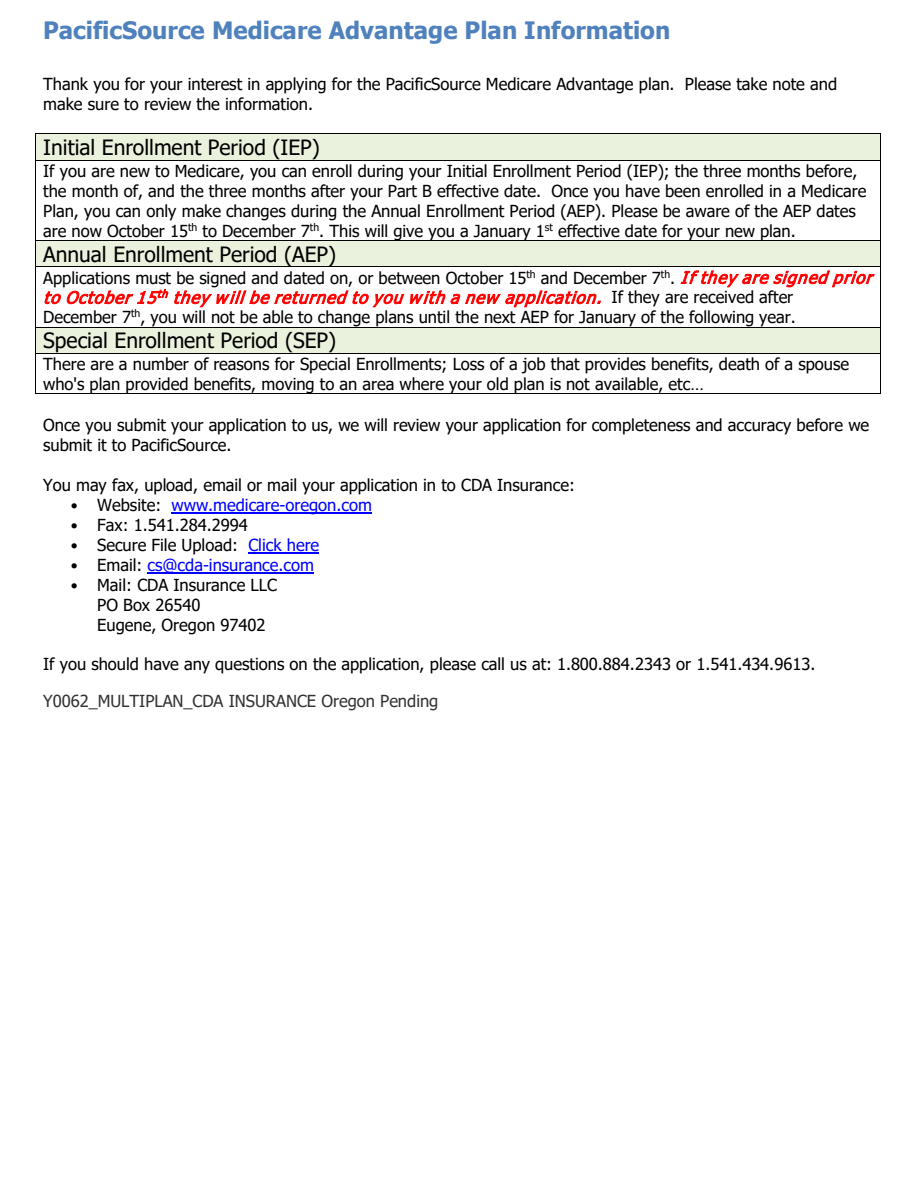
<style>
.page{position:relative;width:918px;height:1188px;background:#fff}
.page>*{position:absolute;margin:0;border:0;box-sizing:border-box;transform-origin:0 0}
.t1{font:700 24px "Tahoma";color:#4f81bd}
.t2{font:21px "Tahoma";color:#000}
.t3{font:16.5px/20px "Tahoma";letter-spacing:-.005em;color:#000}
.t4{font:16.5px "Tahoma";color:#00f}
.t5{font:16.5px "Tahoma";letter-spacing:-.005em;color:#333}
.s1{font-style:italic;color:#f00}
.s2{font-family:"Calibri";color:#000}
.s3{color:#000}
.s4{font-family:"Calibri"}
.s5{color:#00f}
</style>
<div class="page">
<div style="left:43px;top:134px;width:829px;height:26px;background:#eaf1dd"></div>
<hr style="left:35px;top:134px;width:845px;height:1px;background:#000">
<svg style="left:35px;top:135px;width:1px;height:25px"></svg>
<hr style="left:35px;top:160px;width:845px;height:1px;background:#000">
<svg style="left:880px;top:134px;width:1px;height:26px"></svg>
<hr style="left:35px;top:160px;width:1px;height:80px;background:#000">
<hr style="left:880px;top:160px;width:1px;height:80px;background:#000">
<div style="left:43px;top:241px;width:829px;height:25px;background:#eaf1dd"></div>
<hr style="left:35px;top:240px;width:845px;height:1px;background:#000">
<svg style="left:35px;top:241px;width:1px;height:25px"></svg>
<hr style="left:35px;top:266px;width:845px;height:1px;background:#000">
<svg style="left:880px;top:240px;width:1px;height:27px"></svg>
<hr style="left:35px;top:267px;width:1px;height:60px;background:#000">
<hr style="left:880px;top:267px;width:1px;height:60px;background:#000">
<div style="left:43px;top:327px;width:829px;height:26px;background:#eaf1dd"></div>
<hr style="left:35px;top:327px;width:845px;height:1px;background:#000">
<svg style="left:35px;top:328px;width:1px;height:25px"></svg>
<hr style="left:35px;top:353px;width:845px;height:1px;background:#000">
<svg style="left:880px;top:327px;width:1px;height:27px"></svg>
<hr style="left:35px;top:354px;width:1px;height:39px;background:#000">
<hr style="left:35px;top:393px;width:845px;height:1px;background:#000">
<hr style="left:880px;top:354px;width:1px;height:39px;background:#000">
<hr style="left:172px;top:512px;width:200px;height:2px;background:#00f">
<hr style="left:248px;top:552px;width:71px;height:1px;background:#00f">
<hr style="left:148px;top:572px;width:166px;height:1px;background:#00f">
<h2 class="t1" style="left:43px;top:13px;width:629px">PacificSource Medicare Advantage Plan Information</h2>
<p class="t3" style="left:43px;top:75px;width:795px">Thank you for your interest in applying for the PacificSource Medicare Advantage plan. Please take note and make sure to review the information.</p>
<p class="t2" style="left:43px;top:134px;width:278px">Initial Enrollment Period (IEP)</p>
<p class="t3" style="left:43px;top:162px;width:825px">If you are new to Medicare, you can enroll during your Initial Enrollment Period (IEP); the three months before, the month of, and the three months after your Part B effective date. Once you have been enrolled in a Medicare Plan, you can only make changes during the Annual Enrollment Period (AEP). Please be aware of the AEP dates are now October 15<sup>th</sup> to December 7<sup>th</sup>. This will give you a January 1<sup>st</sup> effective date for your new plan.</p>
<p class="t2" style="left:43px;top:240px;width:295px">Annual Enrollment Period (AEP)</p>
<p class="t3" style="left:43px;top:268px;width:838px">Applications must be signed and dated on, or between October 15<sup>th</sup> and December 7<sup>th</sup>. <span class="s1">Iftheyaresignedprior toOctober15</span><sup>th</sup> <span class="s1">theywillbereturnedtoyouwithanew application.</span> I f t h e y a r e r e c e i v e d a ft e r<br>December 7<sup>th</sup>, you will not be able to change plans until the next AEP for January of the following year.</p>
<p class="t2" style="left:43px;top:327px;width:295px">Special Enrollment Period (SEP)</p>
<p class="t3" style="left:43px;top:355px;width:807px">There are a number of reasons for Special Enrollments; Loss of a job that provides benefits, death of a spouse who's plan provided benefits, moving to an area where your old plan is not available, etc…</p>
<p class="t3" style="left:43px;top:416px;width:828px">Once you submit your application to us, we will review your application for completeness and accuracy before we submit it to PacificSource.</p>
<p class="t3" style="left:43px;top:476px;width:533px">You may fax, upload, email or mail your application in to CDA Insurance:</p>
<p class="t4" style="left:70px;top:494px;width:303px"><span class="s2">•</span> <span class="s3">Website:</span> www.medicare-oregon.com</p>
<p class="t3" style="left:70px;top:516px;width:179px"><span class="s4">•</span> Fax: 1.541.284.2994</p>
<p class="t3" style="left:70px;top:536px;width:251px"><span class="s4">•</span> Secure File Upload: <span class="s5">Click here</span></p>
<p class="t4" style="left:70px;top:554px;width:245px"><span class="s2">•</span> <span class="s3">Email:</span> cs@cda-insurance.com</p>
<p class="t3" style="left:97px;top:576px;width:181px;text-indent:-27px"><span class="s4">•</span> Mail: CDA Insurance LLC<br>PO Box 26540<br>Eugene, Oregon 97402</p>
<p class="t3" style="left:43px;top:655px;width:774px">If you should have any questions on the application, please call us at: 1.800.884.2343 or 1.541.434.9613.</p>
<p class="t5" style="left:43px;top:690px;width:397px">Y0062_MULTIPLAN_CDA INSURANCE Oregon Pending</p>
</div>
